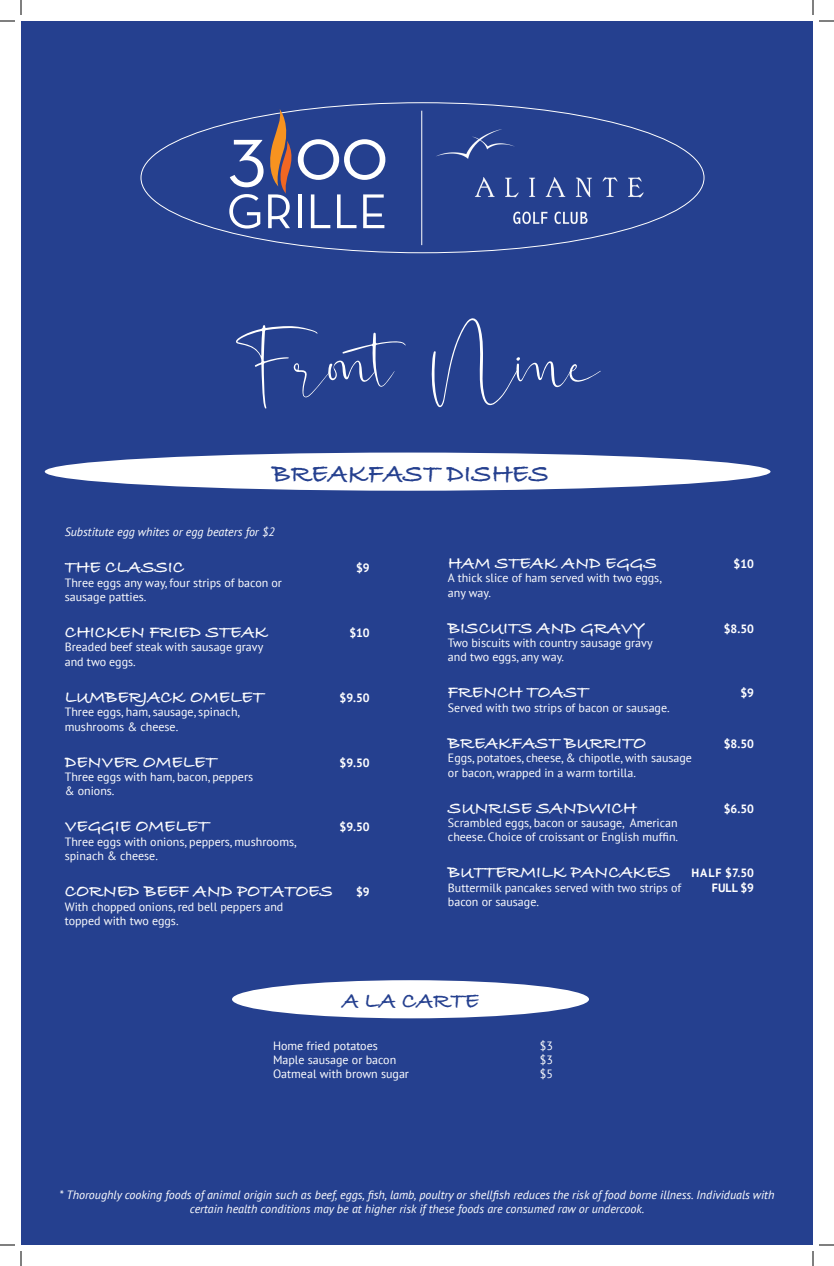
<style>
.page{position:relative;width:834px;height:1266px;background:#fff}
.page>*{position:absolute;margin:0;border:0;box-sizing:border-box;transform-origin:0 0}
.t1{font:86.6px "Robind";color:#fff}
.t2{font:78.2px "Neutraface Text";color:#fff}
.t3{font:700 27px "Bradley Hand ITCTT";color:#25408f}
.t4{font:700 23px "Bradley Hand ITCTT";color:#25408f}
.t5{font:700 18px "Bradley Hand ITCTT";color:#fff}
.t6{font:12px "PT Sans";color:#fff}
.t7{font:italic 12px/14.4px "PT Sans";color:#fff;text-align:center}
.t8{font:700 12px "PT Sans";color:#fff}
.s1{font-family:"PT Sans";font-size:12px}
</style>
<div class="page">
<div style="left:21px;top:21px;width:792px;height:1224px;background:#25408f"></div>
<div style="left:232px;top:980px;width:357px;height:38px;background:#fff;border-radius:50%"></div>
<div style="left:45px;top:453px;width:726px;height:38px;background:#fff;border-radius:50%"></div>
<svg style="left:229px;top:109px;width:66px;height:120px"></svg>
<hr style="left:298px;top:194px;width:3px;height:34px;background:#fff">
<svg style="left:311px;top:194px;width:19px;height:34px"></svg>
<svg style="left:337px;top:194px;width:20px;height:34px"></svg>
<svg style="left:363px;top:194px;width:21px;height:34px"></svg>
<img style="left:436px;top:126px;width:212px;height:100px">
<hr style="left:421px;top:111px;width:1px;height:134px;background:#fff">
<svg style="left:0;top:0;width:22px;height:22px"></svg>
<svg style="left:0;top:1244px;width:22px;height:22px"></svg>
<svg style="left:812px;top:0;width:22px;height:22px"></svg>
<svg style="left:812px;top:1244px;width:22px;height:22px"></svg>
<p class="t2" style="left:228px;top:104px;width:162px">3 00</p>
<p class="t1" style="left:235px;top:318px;width:365px">FrontNine</p>
<p class="t3" style="left:272px;top:453px;width:278px">BREAKFAST DISHES</p>
<p class="t7" style="left:65px;top:525px;width:211px">Substitute egg whites or egg beaters for $2</p>
<p class="t5" style="left:65px;top:553px;width:121px">THE CLASSIC</p>
<p class="t8" style="left:356px;top:560px;width:15px">$9</p>
<p class="t6" style="left:65px;top:575px;width:219px">Three eggs any way, four strips of bacon or</p>
<p class="t6" style="left:65px;top:589px;width:83px">sausage patties.</p>
<p class="t5" style="left:65px;top:618px;width:205px">CHICKEN FRIED STEAK</p>
<p class="t8" style="left:349px;top:625px;width:22px">$10</p>
<p class="t6" style="left:65px;top:640px;width:200px">Breaded beef steak with sausage gravy</p>
<p class="t6" style="left:65px;top:654px;width:73px">and two eggs.</p>
<p class="t5" style="left:65px;top:683px;width:200px">LUMBERJACK OMELET</p>
<p class="t8" style="left:340px;top:690px;width:32px">$9.50</p>
<p class="t6" style="left:65px;top:704px;width:177px">Three eggs, ham, sausage, spinach,</p>
<p class="t6" style="left:65px;top:719px;width:115px">mushrooms &amp; cheese.</p>
<p class="t5" style="left:65px;top:748px;width:153px">DENVER OMELET</p>
<p class="t8" style="left:340px;top:754px;width:32px">$9.50</p>
<p class="t6" style="left:65px;top:769px;width:190px">Three eggs with ham, bacon, peppers</p>
<p class="t6" style="left:65px;top:784px;width:51px">&amp; onions.</p>
<p class="t5" style="left:65px;top:813px;width:146px">VEGGIE OMELET</p>
<p class="t8" style="left:340px;top:819px;width:32px">$9.50</p>
<p class="t6" style="left:65px;top:834px;width:233px">Three eggs with onions, peppers, mushrooms,</p>
<p class="t6" style="left:65px;top:848px;width:95px">spinach &amp; cheese.</p>
<p class="t5" style="left:65px;top:877px;width:270px">CORNED BEEF AND POTATOES</p>
<p class="t8" style="left:356px;top:884px;width:15px">$9</p>
<p class="t6" style="left:65px;top:899px;width:220px">With chopped onions, red bell peppers and</p>
<p class="t6" style="left:65px;top:913px;width:115px">topped with two eggs.</p>
<p class="t5" style="left:448px;top:549px;width:210px">HAM STEAK AND EGGS</p>
<p class="t8" style="left:734px;top:556px;width:22px">$10</p>
<p class="t6" style="left:448px;top:570px;width:215px">A thick slice of ham served with two eggs,</p>
<p class="t6" style="left:448px;top:585px;width:44px">any way.</p>
<p class="t5" style="left:448px;top:614px;width:198px">BISCUITS AND GRAVY</p>
<p class="t8" style="left:724px;top:620px;width:32px">$8.50</p>
<p class="t6" style="left:448px;top:635px;width:206px">Two biscuits with country sausage gravy</p>
<p class="t6" style="left:448px;top:649px;width:118px">and two eggs, any way.</p>
<p class="t5" style="left:448px;top:679px;width:142px">FRENCH TOAST</p>
<p class="t8" style="left:740px;top:685px;width:15px">$9</p>
<p class="t6" style="left:448px;top:700px;width:223px">Served with two strips of bacon or sausage.</p>
<p class="t5" style="left:448px;top:729px;width:200px">BREAKFAST BURRITO</p>
<p class="t8" style="left:724px;top:736px;width:32px">$8.50</p>
<p class="t6" style="left:448px;top:750px;width:246px">Eggs, potatoes, cheese, &amp; chipotle, with sausage</p>
<p class="t6" style="left:448px;top:765px;width:190px">or bacon, wrapped in a warm tortilla.</p>
<p class="t5" style="left:448px;top:794px;width:190px">SUNRISE SANDWICH</p>
<p class="t8" style="left:724px;top:800px;width:32px">$6.50</p>
<p class="t6" style="left:448px;top:815px;width:231px">Scrambled eggs, bacon or sausage, American</p>
<p class="t6" style="left:448px;top:829px;width:232px">cheese. Choice of croissant or English muffin.</p>
<p class="t5" style="left:448px;top:859px;width:308px">BUTTERMILK PANCAKES <span class="s1">HALF $7.50</span></p>
<p class="t6" style="left:448px;top:880px;width:235px">Buttermilk pancakes served with two strips of</p>
<p class="t8" style="left:712px;top:880px;width:43px">FULL $9</p>
<p class="t6" style="left:448px;top:894px;width:93px">bacon or sausage.</p>
<p class="t4" style="left:342px;top:984px;width:138px">A LA CARTE</p>
<p class="t6" style="left:273px;top:1038px;width:106px">Home fried potatoes</p>
<p class="t6" style="left:540px;top:1038px;width:15px">$3</p>
<p class="t6" style="left:273px;top:1052px;width:125px">Maple sausage or bacon</p>
<p class="t6" style="left:540px;top:1052px;width:15px">$3</p>
<p class="t6" style="left:273px;top:1066px;width:138px">Oatmeal with brown sugar</p>
<p class="t6" style="left:540px;top:1066px;width:15px">$5</p>
<p class="t7" style="left:60px;top:1187px;width:716px">* Thoroughly cooking foods of animal origin such as beef, eggs, fish, lamb, poultry or shellfish reduces the risk of food borne illness. Individuals with certain health conditions may be at higher risk if these foods are consumed raw or undercook.</p>
</div>
